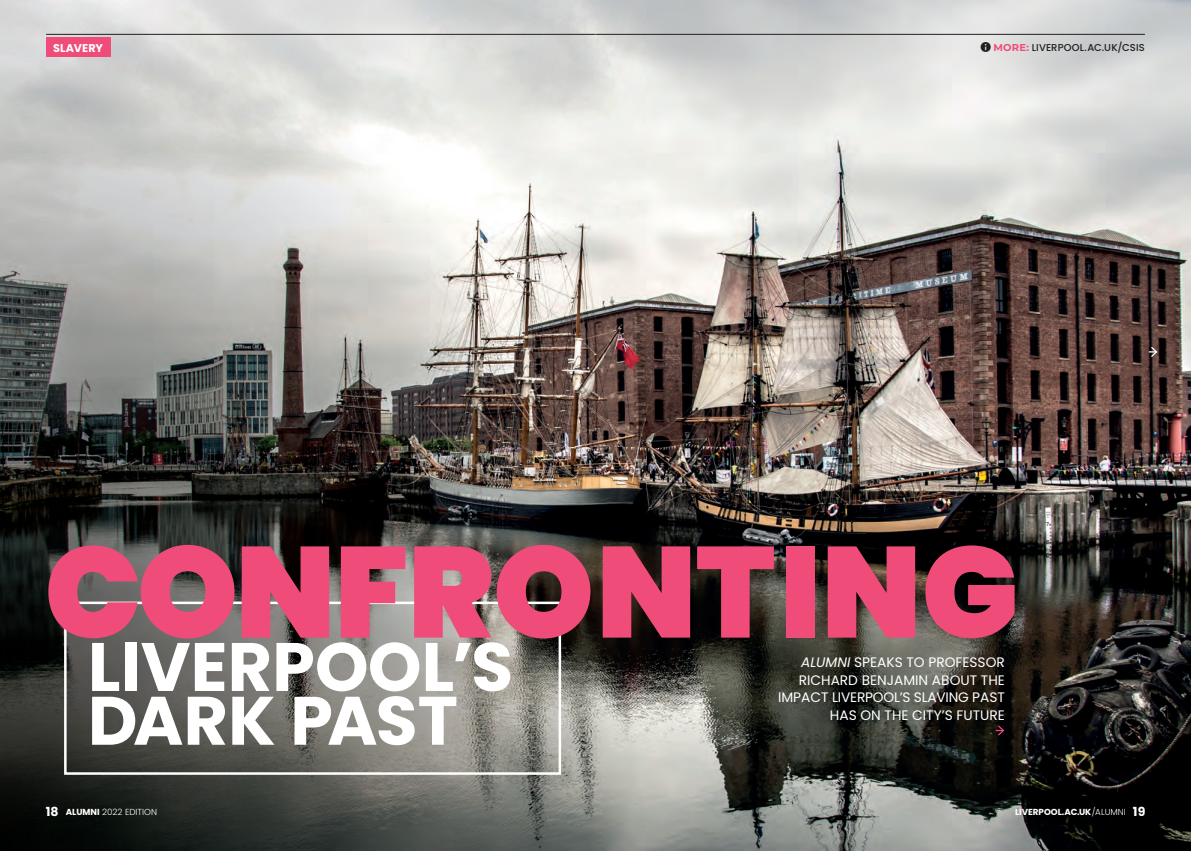
<style>
.page{position:relative;width:1191px;height:851px;background:#fff}
.page>*{position:absolute;margin:0;border:0;box-sizing:border-box;transform-origin:0 0}
.t1{font:900 128.75px "Poppins";letter-spacing:-.005em;color:#f04c79}
.t2{font:700 68.38px/53.8px "Poppins";color:#fff}
.t3{font:13.75px/17.5px "Poppins";color:#fff;text-align:right}
.t4{font:700 11.25px "Poppins";letter-spacing:.015em;color:#fff}
.t5{font:500 10px "Poppins";letter-spacing:.005em;color:#231f20}
.t6{font:700 8.75px "Poppins";color:#fff}
.t7{font:300 8.75px "Poppins";color:#fff}
.s1{font-family:"SS Standard";font-weight:400}
.s2{font-family:"Montserrat";font-weight:700;color:#f04c79}
.s3{font-style:italic}
.s4{font-weight:700;font-size:12.5px}
.s5{font-weight:700}
.s6{font-weight:300}
.s7{font-size:12.5px}
</style>
<div class="page">
<img style="left:0;top:0;width:1191px;height:850px">
<hr style="left:595px;top:34px;width:549px;height:1px;background:#231f20">
<hr style="left:46px;top:34px;width:549px;height:1px;background:#231f20">
<div style="left:46px;top:37px;width:65px;height:20px;background:#f04c79"></div>
<div style="left:64px;top:601px;width:497px;height:173px;border:2px solid #fff"></div>
<svg style="left:1148px;top:345px;width:10px;height:13px"></svg>
<svg style="left:995px;top:724px;width:10px;height:12px"></svg>
<p class="t4" style="left:53px;top:41px;width:51px">SLAVERY</p>
<p class="t5" style="left:981px;top:42px;width:165px"><span class="s1">ℹ</span> <span class="s2">MORE:</span> LIVERPOOL.AC.UK/CSIS</p>
<h1 class="t1" style="left:44px;top:517px;width:975px">CONFRONTING</h1>
<h2 class="t2" style="left:88px;top:640px;width:427px">LIVERPOOL’S<br>DARK PAST</h2>
<p class="t3" style="left:778px;top:653px;width:228px"><span class="s3">ALUMNI</span> SPEAKS TO PROFESSOR<br>RICHARD BENJAMIN ABOUT THE<br>IMPACT LIVERPOOL’S SLAVING PAST<br>HAS ON THE CITY’S FUTURE</p>
<p class="t7" style="left:46px;top:806px;width:113px"><span class="s4">18</span> <span class="s5">ALUMNI</span> 2022 EDITION</p>
<p class="t6" style="left:1015px;top:806px;width:132px">LIVERPOOL.AC.UK<span class="s6">/ALUMNI</span> <span class="s7">19</span></p>
</div>
